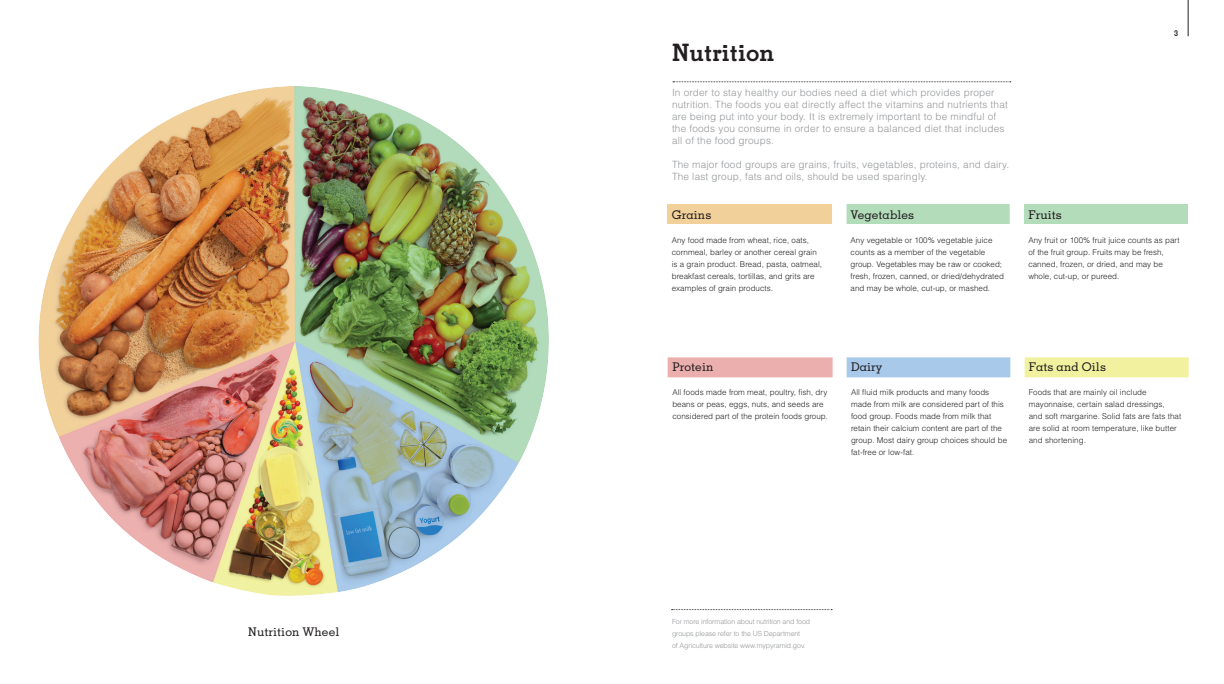
<style>
.page{position:relative;width:1224px;height:684px;background:#fff}
.page>*{position:absolute;margin:0;border:0;box-sizing:border-box;transform-origin:0 0}
.t1{font:700 24px "Memphis LT Std";letter-spacing:.005em;color:#231f20}
.t2{font:500 12px "Memphis LT Std";letter-spacing:.005em;color:#231f20}
.t3{font:300 10px/12px "Helvetica LT Std";letter-spacing:.02em;color:#939598}
.t4{font:300 8px/12px "Helvetica LT Std";letter-spacing:.005em;color:#231f20}
.t5{font:700 8px "Memphis LT Std";color:#231f20}
.t6{font:300 7px/12px "Helvetica LT Std";letter-spacing:-.01em;color:#939598}
</style>
<div class="page">
<hr style="left:1188px;top:0;width:1px;height:36px;background:#231f20">
<img style="left:38px;top:86px;width:511px;height:510px">
<div style="left:667px;top:204px;width:165px;height:20px;background:#f2d09a"></div>
<div style="left:668px;top:357px;width:165px;height:20px;background:#ebafae"></div>
<div style="left:847px;top:204px;width:163px;height:20px;background:#b3dcbb"></div>
<div style="left:847px;top:357px;width:163px;height:20px;background:#a8c9e9"></div>
<div style="left:1024px;top:204px;width:164px;height:20px;background:#b3dcbb"></div>
<div style="left:1025px;top:357px;width:164px;height:20px;background:#f1f1a0"></div>
<svg style="left:673px;top:82px;width:338px;height:1px"></svg>
<svg style="left:672px;top:609px;width:160px;height:1px"></svg>
<h2 class="t2" style="left:248px;top:624px;width:93px">Nutrition Wheel</h2>
<h1 class="t1" style="left:672px;top:37px;width:104px">Nutrition</h1>
<p class="t3" style="left:672px;top:86px;width:337px">In order to stay healthy our bodies need a diet which provides proper nutrition. The foods you eat directly affect the vitamins and nutrients that are being put into your body. It is extremely important to be mindful of the foods you consume in order to ensure a balanced diet that includes all of the food groups.</p>
<p class="t3" style="left:672px;top:158px;width:339px">The major food groups are grains, fruits, vegetables, proteins, and dairy.<br>The last group, fats and oils, should be used sparingly.</p>
<h2 class="t2" style="left:672px;top:207px;width:41px">Grains</h2>
<p class="t4" style="left:672px;top:234px;width:152px">Any food made from wheat, rice, oats, cornmeal, barley or another cereal grain is a grain product. Bread, pasta, oatmeal, breakfast cereals, tortillas, and grits are examples of grain products.</p>
<h2 class="t2" style="left:851px;top:207px;width:65px">Vegetables</h2>
<p class="t4" style="left:851px;top:234px;width:155px">Any vegetable or 100% vegetable juice counts as a member of the vegetable group. Vegetables may be raw or cooked; fresh, frozen, canned, or dried/dehydrated and may be whole, cut-up, or mashed.</p>
<p class="t5" style="left:1174px;top:28px;width:5px">3</p>
<h2 class="t2" style="left:1028px;top:207px;width:35px">Fruits</h2>
<p class="t4" style="left:1028px;top:234px;width:153px">Any fruit or 100% fruit juice counts as part of the fruit group. Fruits may be fresh, canned, frozen, or dried, and may be whole, cut-up, or pureed.</p>
<h2 class="t2" style="left:672px;top:360px;width:43px">Protein</h2>
<p class="t4" style="left:672px;top:387px;width:157px">All foods made from meat, poultry, fish, dry beans or peas, eggs, nuts, and seeds are considered part of the protein foods group.</p>
<h2 class="t2" style="left:851px;top:360px;width:33px">Dairy</h2>
<p class="t4" style="left:851px;top:387px;width:158px">All fluid milk products and many foods made from milk are considered part of this food group. Foods made from milk that retain their calcium content are part of the group. Most dairy group choices should be fat-free or low-fat.</p>
<h2 class="t2" style="left:1029px;top:360px;width:79px">Fats and Oils</h2>
<p class="t4" style="left:1029px;top:387px;width:154px">Foods that are mainly oil include mayonnaise, certain salad dressings,<br>and soft margarine. Solid fats are fats that are solid at room temperature, like butter and shortening.</p>
<p class="t6" style="left:672px;top:615px;width:140px">For more information about nutrition and food groups please refer to the US Department<br>of Agriculture website www.mypyramid.gov.</p>
</div>
